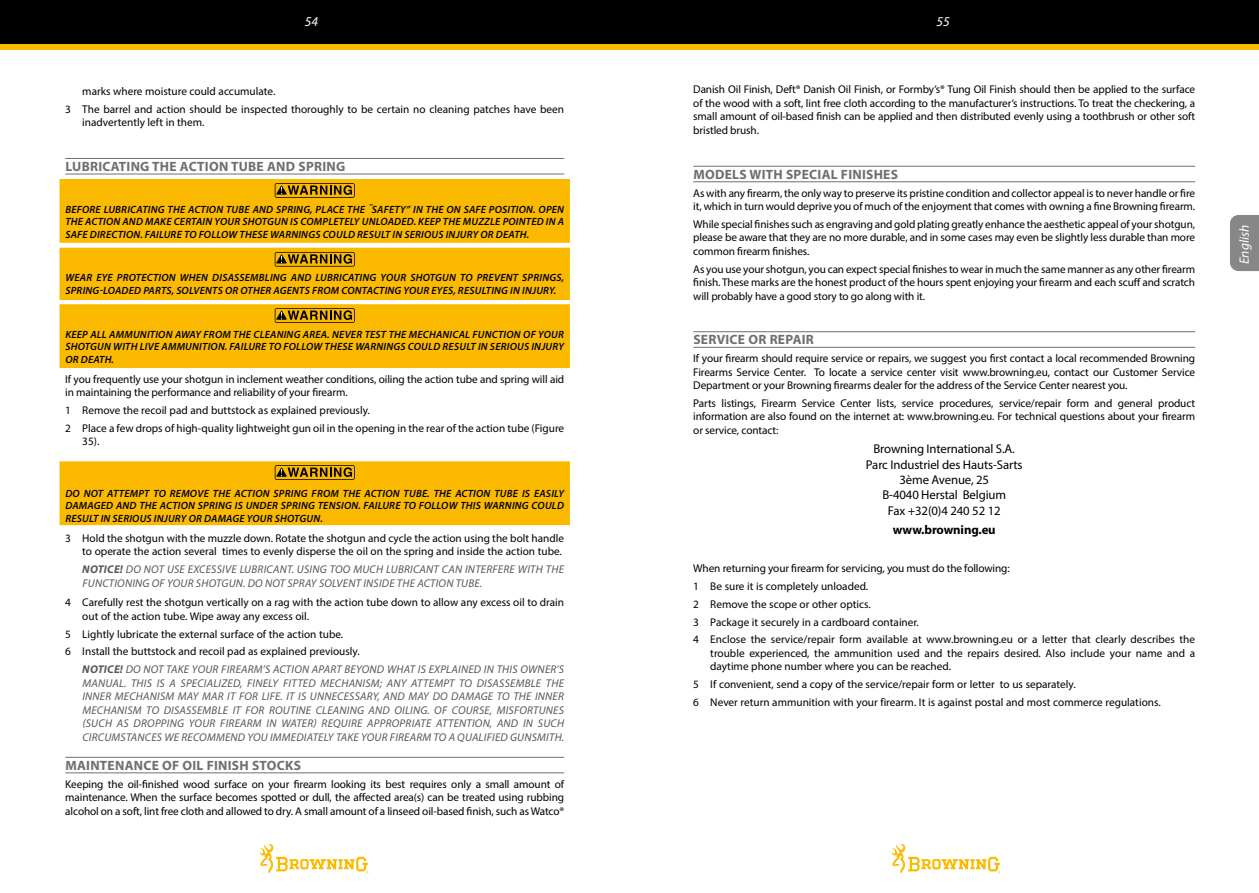
<style>
.page{position:relative;width:1259px;height:893px;background:#fff}
.page>*{position:absolute;margin:0;border:0;box-sizing:border-box;transform-origin:0 0}
.t1{font:700 13.5px "Myriad Pro";letter-spacing:.02em;color:#706f6f}
.t2{font:italic 13.5px "Myriad Pro";color:#fff}
.t3{font:12.75px/15.3px "Myriad Pro";letter-spacing:-.01em;color:#000;text-align:center}
.t4{font:700 12.75px "Myriad Pro";letter-spacing:-.01em;color:#000}
.t5{font:11.25px/13.5px "Myriad Pro";color:#000}
.t6{font:italic 11.25px/13.5px "Myriad Pro";letter-spacing:.02em;color:#575756}
.t7{font:italic 600 10.5px/12.6px "Myriad Pro";letter-spacing:.02em;color:#000;text-align:justify}
.s1{font-weight:700}
</style>
<div class="page">
<div style="left:0;top:0;width:1259px;height:45px;background:#000"></div>
<div style="left:0;top:44px;width:1259px;height:5px;background:#fbba00"></div>
<svg style="left:260px;top:844px;width:109px;height:29px"></svg>
<svg style="left:892px;top:844px;width:108px;height:29px"></svg>
<div style="left:60px;top:461px;width:510px;height:64px;background:#fbba00;border:2px solid #fbba00"></div>
<div style="left:60px;top:304px;width:510px;height:64px;background:#fbba00;border:2px solid #fbba00"></div>
<div style="left:60px;top:179px;width:510px;height:64px;background:#fbba00;border:2px solid #fbba00"></div>
<div style="left:60px;top:248px;width:510px;height:52px;background:#fbba00"></div>
<hr style="left:693px;top:181px;width:502px;height:1px;background:#706f6f">
<hr style="left:693px;top:166px;width:502px;height:1px;background:#706f6f">
<hr style="left:693px;top:347px;width:502px;height:1px;background:#706f6f">
<hr style="left:693px;top:331px;width:502px;height:1px;background:#706f6f">
<hr style="left:65px;top:174px;width:499px;height:1px;background:#706f6f">
<hr style="left:65px;top:158px;width:499px;height:1px;background:#706f6f">
<hr style="left:65px;top:772px;width:499px;height:1px;background:#706f6f">
<hr style="left:65px;top:757px;width:499px;height:1px;background:#706f6f">
<svg style="left:275px;top:183px;width:80px;height:15px"></svg>
<svg style="left:275px;top:252px;width:80px;height:15px"></svg>
<svg style="left:275px;top:308px;width:80px;height:15px"></svg>
<svg style="left:275px;top:465px;width:80px;height:15px"></svg>
<div style="left:1230px;top:215px;width:29px;height:56px;background:#878787"></div>
<p class="t2" style="left:305px;top:13px;width:15px">54</p>
<p class="t2" style="left:936px;top:13px;width:15px">55</p>
<p class="t5" style="left:65px;top:82px;width:500px;line-height:17.7px;text-indent:17px">marks where moisture could accumulate.<br>3 The barrel and action should be inspected thoroughly to be certain no cleaning patches have been</p>
<p class="t5" style="left:82px;top:116px;width:124px">inadvertently left in them.</p>
<p class="t1" style="left:65px;top:158px;width:281px">LUBRICATING THE ACTION TUBE AND SPRING</p>
<p class="t7" style="left:65px;top:202px;width:500px">BEFORE LUBRICATING THE ACTION TUBE AND SPRING, PLACE THE ˝SAFETY” IN THE ON SAFE POSITION. OPEN THE ACTION AND MAKE CERTAIN YOUR SHOTGUN IS COMPLETELY UNLOADED. KEEP THE MUZZLE POINTED IN A SAFE DIRECTION. FAILURE TO FOLLOW THESE WARNINGS COULD RESULT IN SERIOUS INJURY OR DEATH.</p>
<p class="t7" style="left:65px;top:271px;width:500px">WEAR EYE PROTECTION WHEN DISASSEMBLING AND LUBRICATING YOUR SHOTGUN TO PREVENT SPRINGS,<br>SPRING-LOADED PARTS, SOLVENTS OR OTHER AGENTS FROM CONTACTING YOUR EYES, RESULTING IN INJURY.</p>
<p class="t7" style="left:65px;top:327px;width:500px">KEEP ALL AMMUNITION AWAY FROM THE CLEANING AREA. NEVER TEST THE MECHANICAL FUNCTION OF YOUR SHOTGUN WITH LIVE AMMUNITION. FAILURE TO FOLLOW THESE WARNINGS COULD RESULT IN SERIOUS INJURY OR DEATH.</p>
<p class="t5" style="left:65px;top:372px;width:500px">If you frequently use your shotgun in inclement weather conditions, oiling the action tube and spring will aid in maintaining the performance and reliability of your firearm.</p>
<p class="t5" style="left:65px;top:401px;width:500px;line-height:17.7px">1 Remove the recoil pad and buttstock as explained previously.<br>2 Place a few drops of high-quality lightweight gun oil in the opening in the rear of the action tube (Figure</p>
<p class="t5" style="left:82px;top:434px;width:19px">35).</p>
<p class="t7" style="left:65px;top:487px;width:500px">DO NOT ATTEMPT TO REMOVE THE ACTION SPRING FROM THE ACTION TUBE. THE ACTION TUBE IS EASILY DAMAGED AND THE ACTION SPRING IS UNDER SPRING TENSION. FAILURE TO FOLLOW THIS WARNING COULD RESULT IN SERIOUS INJURY OR DAMAGE YOUR SHOTGUN.</p>
<p class="t5" style="left:65px;top:531px;width:500px;text-align:right">3 Hold the shotgun with the muzzle down. Rotate the shotgun and cycle the action using the bolt handle to operate the action several times to evenly disperse the oil on the spring and inside the action tube.</p>
<p class="t6" style="left:82px;top:562px;width:483px"><span class="s1">NOTICE!</span> DO NOT USE EXCESSIVE LUBRICANT. USING TOO MUCH LUBRICANT CAN INTERFERE WITH THE<br>FUNCTIONING OF YOUR SHOTGUN. DO NOT SPRAY SOLVENT INSIDE THE ACTION TUBE.</p>
<p class="t5" style="left:82px;top:596px;width:483px;text-indent:-17px">4 Carefully rest the shotgun vertically on a rag with the action tube down to allow any excess oil to drain out of the action tube. Wipe away any excess oil.</p>
<p class="t5" style="left:65px;top:627px;width:279px">5 Lightly lubricate the external surface of the action tube.</p>
<p class="t5" style="left:65px;top:645px;width:296px">6 Install the buttstock and recoil pad as explained previously.</p>
<p class="t6" style="left:82px;top:662px;width:483px"><span class="s1">NOTICE!</span> DO NOT TAKE YOUR FIREARM’S ACTION APART BEYOND WHAT IS EXPLAINED IN THIS OWNER’S</p>
<p class="t6" style="left:82px;top:676px;width:483px;text-align:justify">MANUAL. THIS IS A SPECIALIZED, FINELY FITTED MECHANISM; ANY ATTEMPT TO DISASSEMBLE THE INNER MECHANISM MAY MAR IT FOR LIFE. IT IS UNNECESSARY, AND MAY DO DAMAGE TO THE INNER MECHANISM TO DISASSEMBLE IT FOR ROUTINE CLEANING AND OILING. OF COURSE, MISFORTUNES (SUCH AS DROPPING YOUR FIREARM IN WATER) REQUIRE APPROPRIATE ATTENTION, AND IN SUCH CIRCUMSTANCES WE RECOMMEND YOU IMMEDIATELY TAKE YOUR FIREARM TO A QUALIFIED GUNSMITH.</p>
<p class="t1" style="left:65px;top:756px;width:237px">MAINTENANCE OF OIL FINISH STOCKS</p>
<p class="t5" style="left:65px;top:777px;width:500px;text-align:justify">Keeping the oil-finished wood surface on your firearm looking its best requires only a small amount of maintenance. When the surface becomes spotted or dull, the affected area(s) can be treated using rubbing alcohol on a soft, lint free cloth and allowed to dry. A small amount of a linseed oil-based finish, such as Watco®</p>
<p class="t5" style="left:693px;top:83px;width:503px;text-align:justify">Danish Oil Finish, Deft® Danish Oil Finish, or Formby’s® Tung Oil Finish should then be applied to the surface of the wood with a soft, lint free cloth according to the manufacturer’s instructions. To treat the checkering, a small amount of oil-based finish can be applied and then distributed evenly using a toothbrush or other soft bristled brush.</p>
<p class="t1" style="left:693px;top:165px;width:206px">MODELS WITH SPECIAL FINISHES</p>
<p class="t5" style="left:693px;top:186px;width:503px">As with any firearm, the only way to preserve its pristine condition and collector appeal is to never handle or fire it, which in turn would deprive you of much of the enjoyment that comes with owning a fine Browning firearm.</p>
<p class="t5" style="left:693px;top:217px;width:503px;text-align:justify">While special finishes such as engraving and gold plating greatly enhance the aesthetic appeal of your shotgun, please be aware that they are no more durable, and in some cases may even be slightly less durable than more common firearm finishes.</p>
<p class="t5" style="left:693px;top:262px;width:503px;text-align:justify">As you use your shotgun, you can expect special finishes to wear in much the same manner as any other firearm finish. These marks are the honest product of the hours spent enjoying your firearm and each scuff and scratch will probably have a good story to go along with it.</p>
<p class="t1" style="left:693px;top:331px;width:122px">SERVICE OR REPAIR</p>
<p class="t5" style="left:693px;top:351px;width:503px;text-align:justify">If your firearm should require service or repairs, we suggest you first contact a local recommended Browning Firearms Service Center. To locate a service center visit www.browning.eu, contact our Customer Service Department or your Browning firearms dealer for the address of the Service Center nearest you.</p>
<p class="t5" style="left:693px;top:396px;width:503px;text-align:justify">Parts listings, Firearm Service Center lists, service procedures, service/repair form and general product information are also found on the internet at: www.browning.eu. For technical questions about your firearm or service, contact:</p>
<p class="t3" style="left:866px;top:441px;width:158px">Browning International S.A.<br>Parc Industriel des Hauts-Sarts<br>3ème Avenue, 25<br>B-4040 Herstal Belgium<br>Fax +32(0)4 240 52 12</p>
<p class="t4" style="left:893px;top:521px;width:104px">www.browning.eu</p>
<p class="t5" style="left:693px;top:559px;width:503px;line-height:17.7px">When returning your firearm for servicing, you must do the following:<br>1 Be sure it is completely unloaded.<br>2 Remove the scope or other optics.<br>3 Package it securely in a cardboard container.<br>4 Enclose the service/repair form available at www.browning.eu or a letter that clearly describes the</p>
<p class="t5" style="left:710px;top:646px;width:486px">trouble experienced, the ammunition used and the repairs desired. Also include your name and a daytime phone number where you can be reached.</p>
<p class="t5" style="left:693px;top:675px;width:469px;line-height:17.7px">5 If convenient, send a copy of the service/repair form or letter to us separately.<br>6 Never return ammunition with your firearm. It is against postal and most commerce regulations.</p>
<p class="t2" style="left:1236px;top:264px;width:41px;rotate:-90deg">English</p>
</div>
